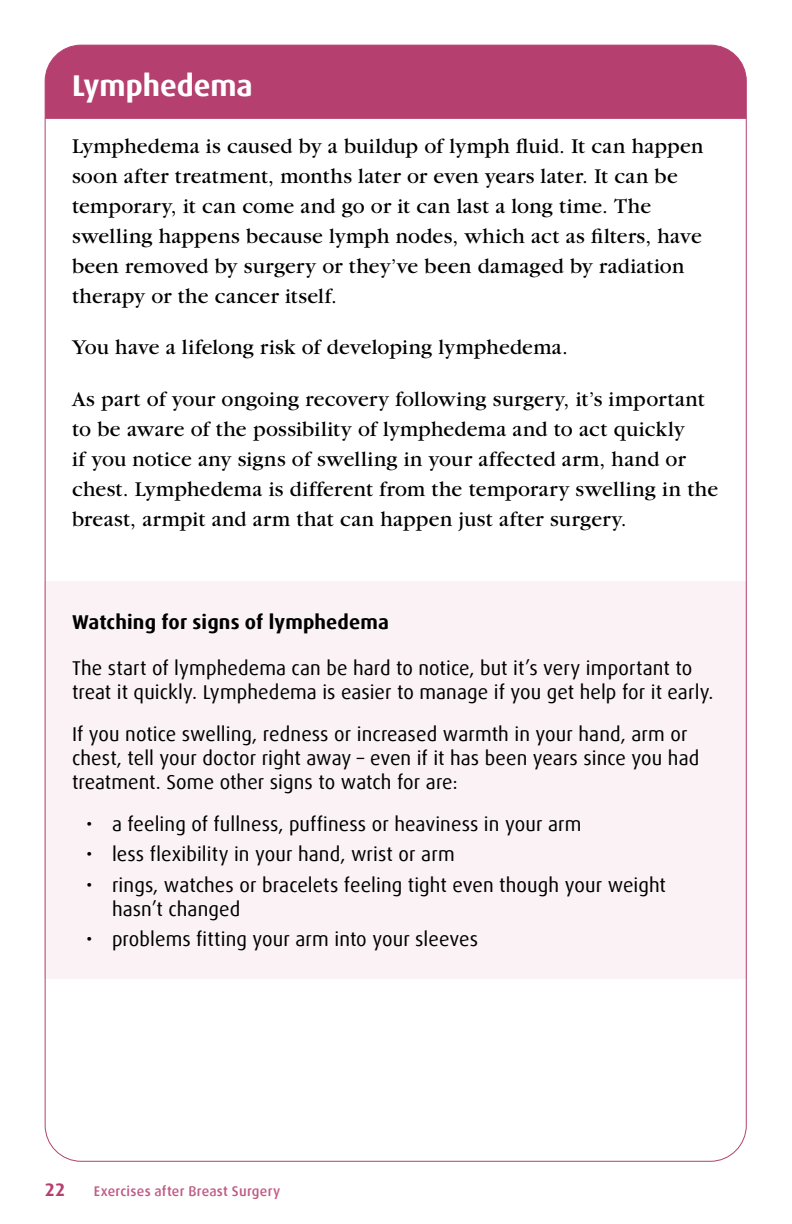
<style>
.page{position:relative;width:792px;height:1224px;background:#fff}
.page>*{position:absolute;margin:0;border:0;box-sizing:border-box;transform-origin:0 0}
.t1{font:700 30px "Dax Offc";color:#fff}
.t2{font:22px/30px "Garamond";letter-spacing:.01em;color:#000}
.t3{font:20px/24px "Dax Offc";letter-spacing:.005em;color:#000}
.t4{font:700 20px "Dax Offc";letter-spacing:.005em;color:#000}
.t5{font:700 18px "Dax Offc";color:#b54070}
.t6{font:500 14px "Dax Offc";letter-spacing:.02em;color:#c05d86}
</style>
<div class="page">
<div style="left:45px;top:582px;width:702px;height:397px;background:#faf2f5"></div>
<div style="left:45px;top:45px;width:701px;height:74px;background:#b54070"></div>
<h1 class="t1" style="left:72px;top:66px;width:182px">Lymphedema</h1>
<p class="t2" style="left:72px;top:131px;width:633px">Lymphedema is caused by a buildup of lymph fluid. It can happen soon after treatment, months later or even years later. It can be temporary, it can come and go or it can last a long time. The swelling happens because lymph nodes, which act as filters, have been removed by surgery or they’ve been damaged by radiation therapy or the cancer itself.</p>
<p class="t2" style="left:72px;top:333px;width:497px">You have a lifelong risk of developing lymphedema.</p>
<p class="t2" style="left:72px;top:384px;width:648px">As part of your ongoing recovery following surgery, it’s important to be aware of the possibility of lymphedema and to act quickly<br>if you notice any signs of swelling in your affected arm, hand or chest. Lymphedema is different from the temporary swelling in the breast, armpit and arm that can happen just after surgery.</p>
<p class="t4" style="left:72px;top:609px;width:318px">Watching for signs of lymphedema</p>
<p class="t3" style="left:72px;top:656px;width:643px">The start of lymphedema can be hard to notice, but it’s very important to treat it quickly. Lymphedema is easier to manage if you get help for it early.</p>
<p class="t3" style="left:72px;top:722px;width:629px">If you notice swelling, redness or increased warmth in your hand, arm or chest, tell your doctor right away – even if it has been years since you had treatment. Some other signs to watch for are:</p>
<p class="t3" style="left:86px;top:812px;width:497px">• a feeling of fullness, puffiness or heaviness in your arm</p>
<p class="t3" style="left:86px;top:842px;width:370px">• less flexibility in your hand, wrist or arm</p>
<p class="t3" style="left:112px;top:873px;width:556px;text-indent:-26px">• rings, watches or bracelets feeling tight even though your weight hasn’t changed</p>
<p class="t3" style="left:86px;top:927px;width:394px">• problems fitting your arm into your sleeves</p>
<p class="t5" style="left:45px;top:1178px;width:22px">22</p>
<p class="t6" style="left:94px;top:1182px;width:188px">Exercises after Breast Surgery</p>
</div>
